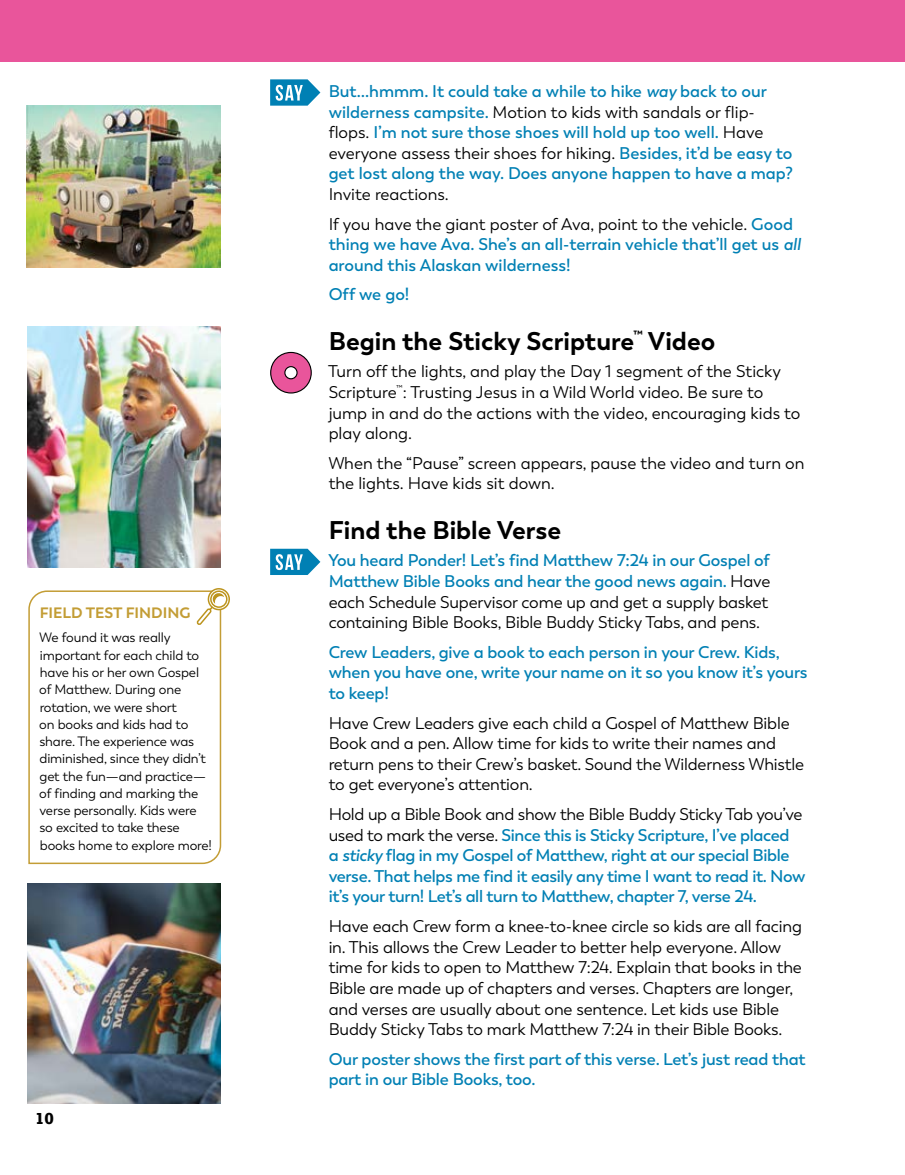
<style>
.page{position:relative;width:905px;height:1175px;background:#fff}
.page>*{position:absolute;margin:0;border:0;box-sizing:border-box;transform-origin:0 0}
.t1{font:700 25.5px "Trenda";color:#000}
.t2{font:16.8px/20.5px "Trenda";letter-spacing:-.01em;color:#000}
.t3{font:600 16.8px/20.5px "Trenda";letter-spacing:-.01em;color:#0080b4}
.t4{font:700 15px "Trenda";color:#c39d35}
.t5{font:700 15px "Rockwell";color:#000}
.t6{font:13.5px/17.2px "Trenda";letter-spacing:-.01em;color:#000}
.s1{font-style:italic}
.s2{font-weight:400;color:#000}
.s3{font-weight:600;color:#0080b4}
</style>
<div class="page">
<div style="left:0;top:0;width:904px;height:62px;background:#e9559b"></div>
<svg style="left:270px;top:79px;width:50px;height:27px"></svg>
<div style="left:271px;top:352px;width:40px;height:41px;background:#e9559b;border-radius:50%"></div>
<div style="left:270px;top:352px;width:42px;height:41px;border:1px solid #000;border-radius:50%"></div>
<div style="left:285px;top:366px;width:12px;height:13px;background:#fff;border-radius:50%"></div>
<div style="left:284px;top:366px;width:13px;height:13px;border:1px solid #000;border-radius:50%"></div>
<svg style="left:270px;top:549px;width:50px;height:26px"></svg>
<svg style="left:28px;top:590px;width:194px;height:274px"></svg>
<svg style="left:195px;top:588px;width:35px;height:38px"></svg>
<img style="left:27px;top:326px;width:194px;height:241px">
<img style="left:27px;top:883px;width:194px;height:220px">
<img style="left:27px;top:105px;width:194px;height:162px">
<p class="t4" style="left:40px;top:603px;width:152px">FIELD TEST FINDING</p>
<p class="t6" style="left:39px;top:629px;width:174px">We found it was really important for each child to have his or her own Gospel of Matthew. During one rotation, we were short<br>on books and kids had to share. The experience was diminished, since they didn’t get the fun—and practice— of finding and marking the verse personally. Kids were so excited to take these books home to explore more!</p>
<p class="t5" style="left:35px;top:1109px;width:20px">10</p>
<p class="t3" style="left:329px;top:81px;width:466px">But…hmmm. It could take a while to hike <span class="s1">way</span> back to our wilderness campsite. <span class="s2">Motion to kids with sandals or flip&shy;flops.</span> I’m not sure those shoes will hold up too well. <span class="s2">Have everyone assess their shoes for hiking.</span> Besides, it’d be easy to get lost along the way. Does anyone happen to have a map?</p>
<p class="t2" style="left:329px;top:180px;width:466px;line-height:29.5px">Invite reactions.<br>If you have the giant poster of Ava, point to the vehicle. <span class="s3">Good</span></p>
<p class="t3" style="left:329px;top:234px;width:473px">thing we have Ava. She’s an all-terrain vehicle that’ll get us <span class="s1">all </span>around this Alaskan wilderness!</p>
<p class="t3" style="left:329px;top:284px;width:82px">Off we go!</p>
<h1 class="t1" style="left:329px;top:325px;width:388px">Begin the Sticky Scripture<sup>™</sup> Video</h1>
<p class="t2" style="left:328px;top:361px;width:474px">Turn off the lights, and play the Day 1 segment of the Sticky Scripture<sup>™</sup>: Trusting Jesus in a Wild World video. Be sure to jump in and do the actions with the video, encouraging kids to play along.</p>
<p class="t2" style="left:328px;top:453px;width:477px">When the “Pause” screen appears, pause the video and turn on the lights. Have kids sit down.</p>
<h1 class="t1" style="left:329px;top:514px;width:234px">Find the Bible Verse</h1>
<p class="t2" style="left:328px;top:550px;width:444px"><span class="s3">You heard Ponder! Let’s find Matthew 7:24 in our Gospel of Matthew Bible Books and hear the good news again.</span> Have each Schedule Supervisor come up and get a supply basket containing Bible Books, Bible Buddy Sticky Tabs, and pens.</p>
<p class="t3" style="left:329px;top:642px;width:480px">Crew Leaders, give a book to each person in your Crew. Kids, when you have one, write your name on it so you know it’s yours to keep!</p>
<p class="t2" style="left:329px;top:712px;width:477px">Have Crew Leaders give each child a Gospel of Matthew Bible Book and a pen. Allow time for kids to write their names and return pens to their Crew’s basket. Sound the Wilderness Whistle to get everyone’s attention.</p>
<p class="t3" style="left:329px;top:804px;width:478px"><span class="s2">Hold up a Bible Book and show the Bible Buddy Sticky Tab you’ve used to mark the verse.</span> Since this is Sticky Scripture, I’ve placed<br>a <span class="s1">sticky</span> flag in my Gospel of Matthew, right at our special Bible verse. That helps me find it easily any time I want to read it. Now it’s your turn! Let’s all turn to Matthew, chapter 7, verse 24.</p>
<p class="t2" style="left:329px;top:916px;width:475px">Have each Crew form a knee-to-knee circle so kids are all facing in. This allows the Crew Leader to better help everyone. Allow time for kids to open to Matthew 7:24. Explain that books in the Bible are made up of chapters and verses. Chapters are longer, and verses are usually about one sentence. Let kids use Bible Buddy Sticky Tabs to mark Matthew 7:24 in their Bible Books.</p>
<p class="t3" style="left:329px;top:1048px;width:478px">Our poster shows the first part of this verse. Let’s just read that part in our Bible Books, too.</p>
</div>
